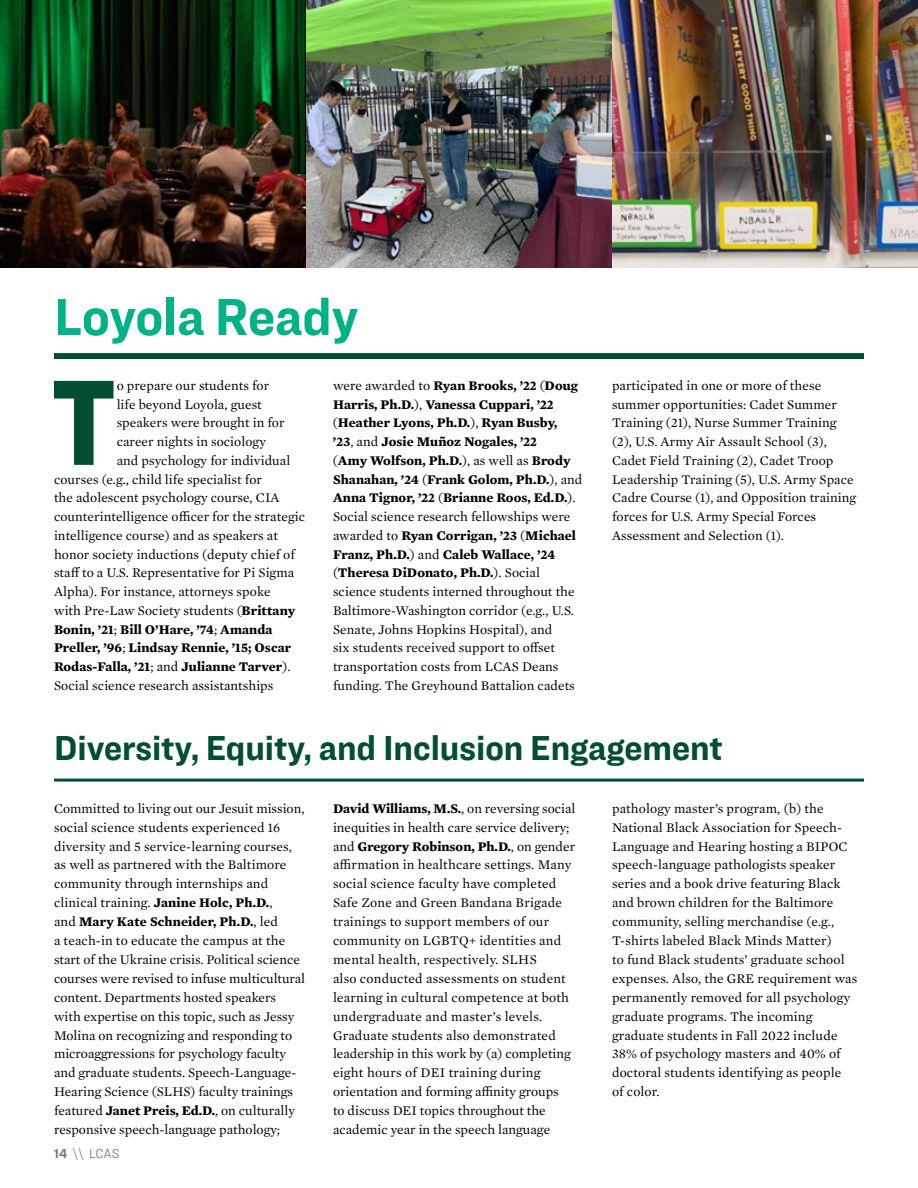
<style>
.page{position:relative;width:918px;height:1188px;background:#fff}
.page>*{position:absolute;margin:0;border:0;box-sizing:border-box;transform-origin:0 0}
.t1{font:900 126.15px "Ringside Condensed";color:#014f30}
.t2{font:700 54px "Ringside Narrow";color:#00b386}
.t3{font:700 36px "Ringside Narrow";color:#014f30}
.t4{font:13.5px/18.9px "Mercury Text G1";letter-spacing:.005em;color:#000}
.t5{font:700 13.5px "Mercury Text G1";letter-spacing:.005em;color:#000}
.t6{font:300 13.5px "Ringside Narrow";color:#77787b}
.s1{font-weight:700}
.s2{font-weight:400}
</style>
<div class="page">
<hr style="left:54px;top:779px;width:810px;height:3px;background:#014f30">
<div style="left:54px;top:353px;width:810px;height:6px;background:#014f30"></div>
<img style="left:0;top:0;width:918px;height:268px">
<p class="t2" style="left:54px;top:278px;width:306px">Loyola Ready</p>
<p class="t1" style="left:51px;top:331px;width:67px">T</p>
<p class="t4" style="left:117px;top:375px;width:154px">o prepare our students for</p>
<p class="t4" style="left:333px;top:375px;width:251px">were awarded to <span class="s1">Ryan Brooks, ’22</span> (<span class="s1">Doug Harris, Ph.D.</span>), <span class="s1">Vanessa Cuppari, ’22 </span>(<span class="s1">Heather Lyons, Ph.D.</span>), <span class="s1">Ryan Busby,<br>’23</span>, and <span class="s1">Josie Muñoz Nogales, ’22<br></span>(<span class="s1">Amy Wolfson, Ph.D.</span>), as well as <span class="s1">Brody Shanahan, ’24</span> (<span class="s1">Frank Golom, Ph.D.</span>), and <span class="s1">Anna Tignor, ’22</span> (<span class="s1">Brianne Roos, Ed.D.</span>).<br>Social science research fellowships were awarded to <span class="s1">Ryan Corrigan, ’23</span> (<span class="s1">Michael Franz, Ph.D.</span>) and <span class="s1">Caleb Wallace, ’24 </span>(<span class="s1">Theresa DiDonato, Ph.D.</span>). Social science students interned throughout the Baltimore-Washington corridor (e.g., U.S.<br>Senate, Johns Hopkins Hospital), and<br>six students received support to offset transportation costs from LCAS Deans funding. The Greyhound Battalion cadets</p>
<p class="t4" style="left:612px;top:375px;width:246px">participated in one or more of these summer opportunities: Cadet Summer Training (21), Nurse Summer Training (2), U.S. Army Air Assault School (3), Cadet Field Training (2), Cadet Troop Leadership Training (5), U.S. Army Space Cadre Course (1), and Opposition training forces for U.S. Army Special Forces Assessment and Selection (1).</p>
<p class="t4" style="left:117px;top:394px;width:147px">life beyond Loyola, guest</p>
<p class="t4" style="left:117px;top:413px;width:169px">speakers were brought in for</p>
<p class="t4" style="left:117px;top:431px;width:151px">career nights in sociology</p>
<p class="t4" style="left:117px;top:450px;width:175px">and psychology for individual</p>
<p class="t4" style="left:54px;top:469px;width:210px">courses (e.g., child life specialist for</p>
<p class="t4" style="left:54px;top:488px;width:227px">the adolescent psychology course, CIA</p>
<p class="t4" style="left:54px;top:506px;width:253px">counterintelligence officer for the strategic</p>
<p class="t4" style="left:54px;top:525px;width:226px">intelligence course) and as speakers at</p>
<p class="t4" style="left:54px;top:544px;width:242px">honor society inductions (deputy chief of</p>
<p class="t4" style="left:54px;top:563px;width:242px">staff to a U.S. Representative for Pi Sigma</p>
<p class="t4" style="left:54px;top:582px;width:218px">Alpha). For instance, attorneys spoke</p>
<p class="t4" style="left:54px;top:600px;width:243px">with Pre-Law Society students (<span class="s1">Brittany</span></p>
<p class="t5" style="left:54px;top:619px;width:220px">Bonin, ’21<span class="s2">;</span> Bill O’Hare, ’74<span class="s2">;</span> Amanda</p>
<p class="t5" style="left:54px;top:638px;width:239px">Preller, ’96<span class="s2">;</span> Lindsay Rennie, ’15; Oscar</p>
<p class="t5" style="left:54px;top:656px;width:238px">Rodas-Falla, ’21<span class="s2">; and</span> Julianne Tarver<span class="s2">).</span></p>
<p class="t4" style="left:54px;top:675px;width:221px">Social science research assistantships</p>
<p class="t3" style="left:54px;top:721px;width:670px">Diversity, Equity, and Inclusion Engagement</p>
<p class="t4" style="left:54px;top:798px;width:253px">Committed to living out our Jesuit mission, social science students experienced 16 diversity and 5 service-learning courses, as well as partnered with the Baltimore community through internships and clinical training. <span class="s1">Janine Holc, Ph.D.</span>,<br>and <span class="s1">Mary Kate Schneider, Ph.D.</span>, led<br>a teach-in to educate the campus at the start of the Ukraine crisis. Political science courses were revised to infuse multicultural content. Departments hosted speakers with expertise on this topic, such as Jessy Molina on recognizing and responding to microaggressions for psychology faculty and graduate students. Speech-Language-Hearing Science (SLHS) faculty trainings featured <span class="s1">Janet Preis, Ed.D.</span>, on culturally responsive speech-language pathology;</p>
<p class="t4" style="left:333px;top:798px;width:244px"><span class="s1">David Williams, M.S.</span>, on reversing social inequities in health care service delivery; and <span class="s1">Gregory Robinson, Ph.D.</span>, on gender affirmation in healthcare settings. Many social science faculty have completed Safe Zone and Green Bandana Brigade trainings to support members of our community on LGBTQ+ identities and mental health, respectively. SLHS<br>also conducted assessments on student learning in cultural competence at both undergraduate and master’s levels.<br>Graduate students also demonstrated leadership in this work by (a) completing eight hours of DEI training during orientation and forming affinity groups<br>to discuss DEI topics throughout the academic year in the speech language</p>
<p class="t4" style="left:612px;top:798px;width:247px">pathology master’s program, (b) the National Black Association for Speech-Language and Hearing hosting a BIPOC speech-language pathologists speaker series and a book drive featuring Black and brown children for the Baltimore community, selling merchandise (e.g., T-shirts labeled Black Minds Matter)<br>to fund Black students’ graduate school expenses. Also, the GRE requirement was permanently removed for all psychology graduate programs. The incoming graduate students in Fall 2022 include 38% of psychology masters and 40% of doctoral students identifying as people<br>of color.</p>
<p class="t6" style="left:54px;top:1145px;width:67px"><span class="s1">14</span> \\ LCAS</p>
</div>
